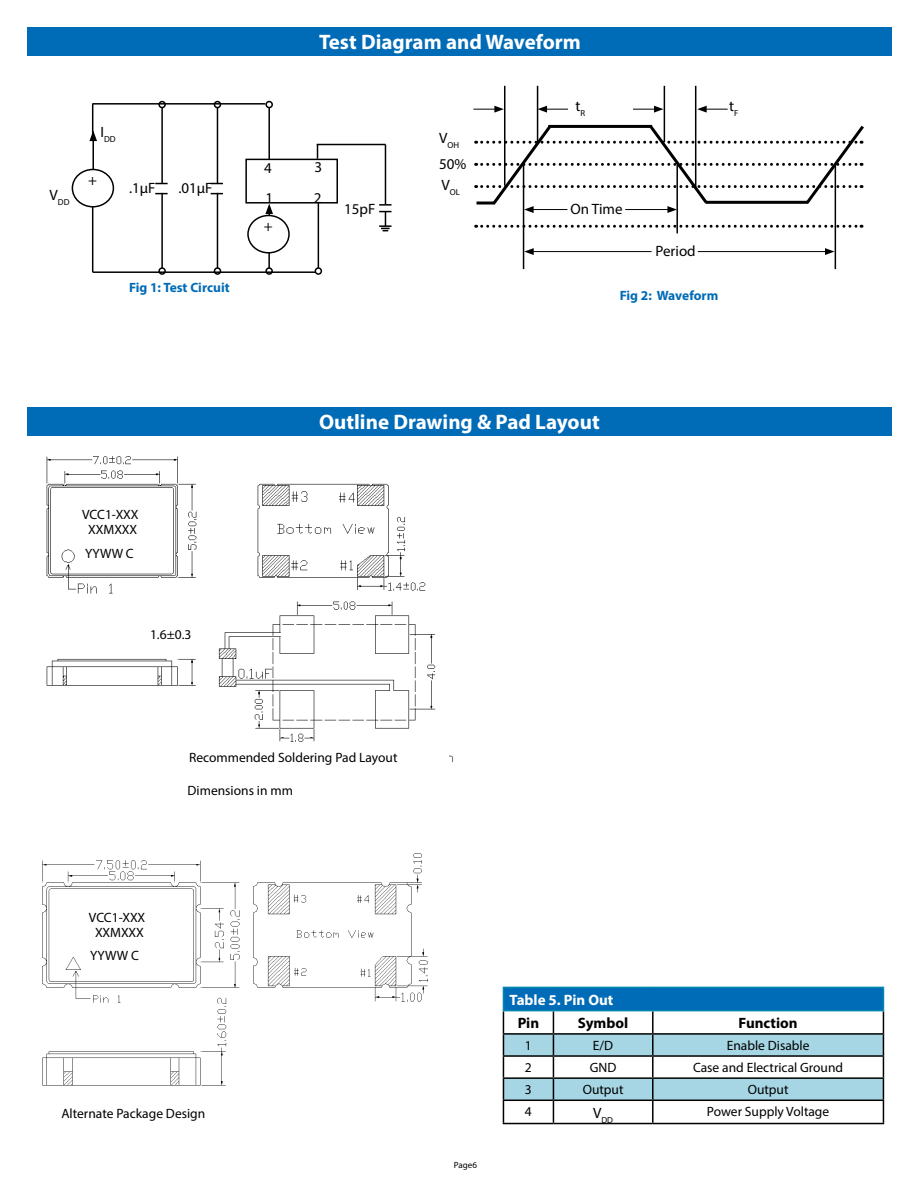
<style>
.page{position:relative;width:918px;height:1188px;background:#fff}
.page>*{position:absolute;margin:0;border:0;box-sizing:border-box;transform-origin:0 0}
.t1{font:700 21px "Myriad Pro";color:#fff}
.t2{font:15px/30.3px "Myriad Pro";color:#000}
.t3{font:700 15px "Myriad Pro";color:#000}
.t4{font:700 15px "Myriad Pro";color:#fff}
.t5{font:13.5px/15px "Myriad Pro";color:#000;text-align:center}
.t6{font:700 13.5px "Myriad Pro";color:#006bb6}
.t7{font:9px "Myriad Pro";color:#000}
.t8{font:8.7px "Myriad Pro";color:#000}
</style>
<div class="page">
<div style="left:27px;top:27px;width:864px;height:29px;background:#006bb6"></div>
<div style="left:72px;top:169px;width:42px;height:39px;border:2px solid #000;border-radius:50%"></div>
<div style="left:247px;top:215px;width:43px;height:39px;border:2px solid #000;border-radius:50%"></div>
<hr style="left:92px;top:207px;width:1px;height:65px;background:#000">
<hr style="left:92px;top:139px;width:2px;height:30px;background:#000">
<svg style="left:89px;top:131px;width:8px;height:10px"></svg>
<hr style="left:92px;top:104px;width:1px;height:32px;background:#000">
<hr style="left:161px;top:193px;width:2px;height:75px;background:#000">
<div style="left:158px;top:267px;width:8px;height:8px;border:2px solid #000;border-radius:50%"></div>
<hr style="left:161px;top:108px;width:2px;height:75px;background:#000">
<div style="left:158px;top:101px;width:8px;height:7px;border:2px solid #000;border-radius:50%"></div>
<svg style="left:155px;top:183px;width:13px;height:1px"></svg>
<hr style="left:217px;top:193px;width:1px;height:75px;background:#000">
<div style="left:214px;top:267px;width:7px;height:8px;border:2px solid #000;border-radius:50%"></div>
<hr style="left:217px;top:108px;width:1px;height:75px;background:#000">
<div style="left:214px;top:101px;width:7px;height:7px;border:2px solid #000;border-radius:50%"></div>
<svg style="left:211px;top:183px;width:12px;height:1px"></svg>
<svg style="left:268px;top:253px;width:2px;height:14px"></svg>
<div style="left:265px;top:267px;width:8px;height:8px;border:2px solid #000;border-radius:50%"></div>
<svg style="left:265px;top:204px;width:8px;height:12px"></svg>
<hr style="left:268px;top:108px;width:2px;height:51px;background:#000">
<div style="left:265px;top:101px;width:8px;height:7px;border:2px solid #000;border-radius:50%"></div>
<div style="left:245px;top:159px;width:93px;height:45px;border:2px solid #000"></div>
<hr style="left:318px;top:203px;width:1px;height:65px;background:#000">
<div style="left:315px;top:267px;width:7px;height:8px;border:2px solid #000;border-radius:50%"></div>
<hr style="left:93px;top:103px;width:172px;height:2px;background:#000">
<hr style="left:93px;top:271px;width:223px;height:2px;background:#000">
<hr style="left:317px;top:144px;width:69px;height:1px;background:#000">
<hr style="left:385px;top:145px;width:1px;height:59px;background:#000">
<svg style="left:379px;top:204px;width:13px;height:27px"></svg>
<svg style="left:317px;top:145px;width:1px;height:14px"></svg>
<svg style="left:476px;top:225px;width:386px;height:3px"></svg>
<hr style="left:504px;top:86px;width:1px;height:100px;background:#000">
<hr style="left:537px;top:86px;width:1px;height:56px;background:#000">
<hr style="left:695px;top:86px;width:1px;height:102px;background:#000">
<hr style="left:664px;top:86px;width:1px;height:56px;background:#000">
<hr style="left:523px;top:164px;width:1px;height:105px;background:#000">
<hr style="left:835px;top:164px;width:1px;height:105px;background:#000">
<hr style="left:676px;top:164px;width:2px;height:69px;background:#000">
<svg style="left:473px;top:106px;width:31px;height:7px"></svg>
<svg style="left:538px;top:106px;width:30px;height:7px"></svg>
<svg style="left:633px;top:106px;width:31px;height:7px"></svg>
<svg style="left:697px;top:106px;width:31px;height:7px"></svg>
<svg style="left:476px;top:122px;width:388px;height:91px"></svg>
<hr style="left:531px;top:251px;width:121px;height:1px;background:#000">
<svg style="left:524px;top:248px;width:10px;height:7px"></svg>
<hr style="left:698px;top:251px;width:129px;height:1px;background:#000">
<svg style="left:825px;top:248px;width:9px;height:7px"></svg>
<div style="left:27px;top:407px;width:864px;height:28px;background:#006bb6"></div>
<hr style="left:503px;top:987px;width:50px;height:1px;background:#0288af">
<hr style="left:553px;top:987px;width:100px;height:1px;background:#0288af">
<hr style="left:653px;top:987px;width:231px;height:1px;background:#0288af">
<svg style="left:503px;top:988px;width:381px;height:135px"></svg>
<hr style="left:503px;top:1123px;width:50px;height:1px;background:#000">
<hr style="left:553px;top:1123px;width:100px;height:1px;background:#000">
<hr style="left:653px;top:1123px;width:231px;height:1px;background:#000">
<img style="left:42px;top:853px;width:386px;height:233px">
<img style="left:46px;top:456px;width:407px;height:307px">
<div style="left:80px;top:905px;width:96px;height:55px;background:#fff"></div>
<div style="left:65px;top:497px;width:99px;height:43px;background:#fff"></div>
<div style="left:138px;top:752px;width:311px;height:32px;background:#fff"></div>
<div style="left:149px;top:612px;width:51px;height:43px;background:#fff"></div>
<svg style="left:148px;top:627px;width:1px;height:15px"></svg>
<div style="left:77px;top:536px;width:85px;height:31px;background:#fff"></div>
<div style="left:72px;top:900px;width:99px;height:43px;background:#fff"></div>
<div style="left:82px;top:939px;width:85px;height:31px;background:#fff"></div>
<h1 class="t1" style="left:319px;top:34px;width:263px">Test Diagram and Waveform</h1>
<p class="t8" style="left:49px;top:198px;width:22px"><sup>V</sup>DD</p>
<p class="t8" style="left:101px;top:135px;width:17px"><sup>I</sup>DD</p>
<p class="t2" style="left:88px;top:166px;width:10px">+</p>
<p class="t2" style="left:129px;top:174px;width:28px">.1µF</p>
<p class="t2" style="left:178px;top:174px;width:36px">.01µF</p>
<p class="t6" style="left:129px;top:283px;width:102px">Fig 1: Test Circuit</p>
<p class="t2" style="left:264px;top:154px;width:10px">4<br>1</p>
<p class="t2" style="left:264px;top:212px;width:10px">+</p>
<p class="t2" style="left:315px;top:153px;width:9px">3</p>
<p class="t2" style="left:314px;top:184px;width:9px">2</p>
<p class="t2" style="left:344px;top:195px;width:33px">15pF</p>
<p class="t8" style="left:439px;top:142px;width:22px"><sup>V</sup>OH</p>
<p class="t8" style="left:441px;top:189px;width:20px"><sup>V</sup>OL</p>
<p class="t2" style="left:439px;top:150px;width:29px">50%</p>
<p class="t2" style="left:576px;top:93px;width:11px">t<sub>R</sub></p>
<p class="t2" style="left:729px;top:93px;width:11px">t<sub>F</sub></p>
<p class="t2" style="left:571px;top:195px;width:54px">On Time</p>
<p class="t2" style="left:655px;top:237px;width:42px">Period</p>
<p class="t6" style="left:620px;top:291px;width:100px">Fig 2: Waveform</p>
<p class="t5" style="left:82px;top:508px;width:58px">VCC1-XXX<br>XXMXXX</p>
<p class="t5" style="left:85px;top:547px;width:50px">YYWW C</p>
<p class="t5" style="left:150px;top:628px;width:43px">1.6±0.3</p>
<h1 class="t1" style="left:319px;top:413px;width:282px">Outline Drawing &amp; Pad Layout</h1>
<p class="t5" style="left:189px;top:752px;width:210px">Recommended Soldering Pad Layout</p>
<p class="t5" style="left:188px;top:785px;width:107px">Dimensions in mm</p>
<p class="t5" style="left:89px;top:911px;width:58px">VCC1-XXX<br>XXMXXX</p>
<p class="t5" style="left:90px;top:950px;width:50px">YYWW C</p>
<p class="t5" style="left:83px;top:916px;width:73px;text-align:left">Part Number<br>Frequency<br>Date Code</p>
<p class="t5" style="left:61px;top:1108px;width:145px">Alternate Package Design</p>
<p class="t7" style="left:454px;top:1161px;width:25px">Page6</p>
<p class="t4" style="left:509px;top:994px;width:106px">Table 5. Pin Out</p>
<p class="t3" style="left:518px;top:1017px;width:23px">Pin</p>
<p class="t3" style="left:578px;top:1017px;width:52px">Symbol</p>
<p class="t3" style="left:739px;top:1017px;width:61px">Function</p>
<p class="t5" style="left:525px;top:1039px;width:8px">1</p>
<p class="t5" style="left:593px;top:1039px;width:22px">E/D</p>
<p class="t5" style="left:727px;top:1039px;width:84px">Enable Disable</p>
<p class="t5" style="left:525px;top:1061px;width:8px">2</p>
<p class="t5" style="left:590px;top:1061px;width:28px">GND</p>
<p class="t5" style="left:693px;top:1061px;width:152px">Case and Electrical Ground</p>
<p class="t5" style="left:525px;top:1083px;width:8px">3</p>
<p class="t5" style="left:583px;top:1083px;width:42px">Output</p>
<p class="t5" style="left:748px;top:1083px;width:42px">Output</p>
<p class="t5" style="left:525px;top:1106px;width:8px">4</p>
<p class="t8" style="left:593px;top:1116px;width:22px"><sup>V</sup>DD</p>
<p class="t5" style="left:707px;top:1106px;width:124px">Power Supply Voltage</p>
</div>
